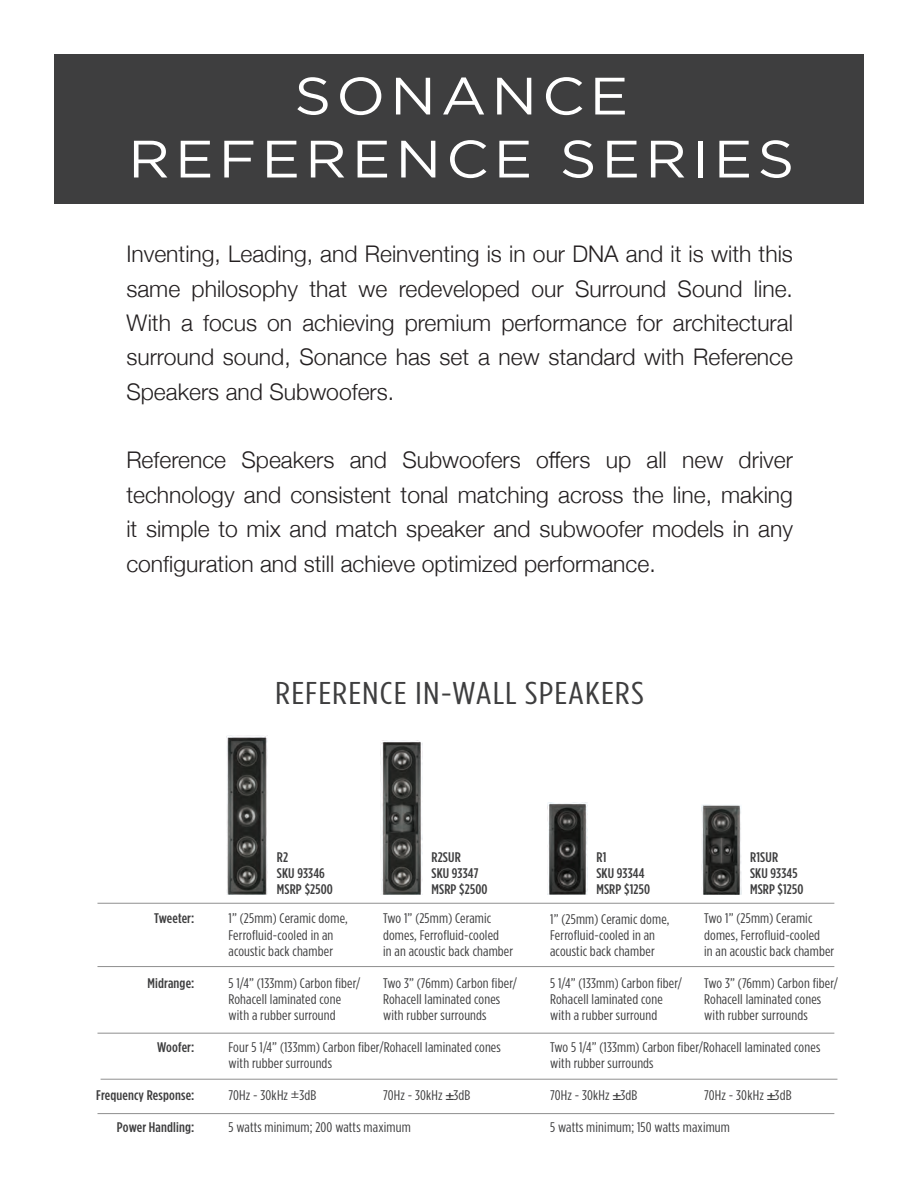
<style>
.page{position:relative;width:918px;height:1188px;background:#fff}
.page>*{position:absolute;margin:0;border:0;box-sizing:border-box;transform-origin:0 0}
.t1{font:52.5px "Gotham";letter-spacing:.085em;color:#fff;scale:1.1 1}
.t2{font:31.5px "Gotham Condensed";letter-spacing:.03em;color:#3e3e3f;scale:1.24 1}
.t3{font:300 22.95px/34.3px "Helvetica Neue";color:#231f20;text-align:justify}
.t4{font:13.95px/16px "Gotham Condensed";letter-spacing:.01em;color:#3e3e3f;scale:1.11 1}
.t5{font:500 13.95px "Gotham Condensed";letter-spacing:.01em;color:#3e3e3f;scale:1.11 1}
</style>
<div class="page">
<div style="left:54px;top:54px;width:810px;height:149px;background:#3e3e3f"></div>
<hr style="left:97px;top:966px;width:737px;height:1px;background:#8f8f8f">
<hr style="left:97px;top:1033px;width:737px;height:1px;background:#8f8f8f">
<hr style="left:101px;top:1079px;width:736px;height:1px;background:#8f8f8f">
<hr style="left:97px;top:903px;width:737px;height:1px;background:#8f8f8f">
<hr style="left:97px;top:1113px;width:737px;height:1px;background:#8f8f8f">
<img style="left:226px;top:736px;width:42px;height:158px">
<img style="left:381px;top:741px;width:42px;height:153px">
<img style="left:548px;top:803px;width:40px;height:91px">
<img style="left:702px;top:804px;width:39px;height:90px">
<p class="t1" style="left:294px;top:67px;width:305px">SONANCE</p>
<p class="t1" style="left:128px;top:130px;width:607px">REFERENCE SERIES</p>
<p class="t3" style="left:126px;top:235px;width:668px">Inventing, Leading, and Reinventing is in our DNA and it is with this same philosophy that we redeveloped our Surround Sound line.<br>With a focus on achieving premium performance for architectural surround sound, Sonance has set a new standard with Reference Speakers and Subwoofers.</p>
<p class="t3" style="left:126px;top:441px;width:668px">Reference Speakers and Subwoofers offers up all new driver technology and consistent tonal matching across the line, making it simple to mix and match speaker and subwoofer models in any configuration and still achieve optimized performance.</p>
<p class="t2" style="left:275px;top:676px;width:299px">REFERENCE IN-WALL SPEAKERS</p>
<p class="t5" style="left:154px;top:911px;width:38px">Tweeter:</p>
<p class="t5" style="left:148px;top:975px;width:44px">Midrange:</p>
<p class="t5" style="left:157px;top:1039px;width:35px">Woofer:</p>
<p class="t5" style="left:96px;top:1087px;width:90px">Frequency Response:</p>
<p class="t5" style="left:117px;top:1120px;width:71px">Power Handling:</p>
<p class="t5" style="left:277px;top:849px;width:12px">R2</p>
<p class="t5" style="left:277px;top:865px;width:45px">SKU 93346</p>
<p class="t5" style="left:277px;top:881px;width:52px">MSRP $2500</p>
<p class="t5" style="left:431px;top:849px;width:28px">R2SUR</p>
<p class="t5" style="left:431px;top:865px;width:44px">SKU 93347</p>
<p class="t5" style="left:431px;top:881px;width:52px">MSRP $2500</p>
<p class="t4" style="left:228px;top:910px;width:109px">1” (25mm) Ceramic dome,</p>
<p class="t4" style="left:228px;top:926px;width:96px">Ferrofluid-cooled in an</p>
<p class="t4" style="left:228px;top:942px;width:96px">acoustic back chamber</p>
<p class="t4" style="left:228px;top:975px;width:120px">5 1/4” (133mm) Carbon fiber/</p>
<p class="t4" style="left:228px;top:991px;width:103px">Rohacell laminated cone</p>
<p class="t4" style="left:228px;top:1007px;width:98px">with a rubber surround</p>
<p class="t4" style="left:228px;top:1039px;width:247px">Four 5 1/4” (133mm) Carbon fiber/Rohacell laminated cones with rubber surrounds</p>
<p class="t4" style="left:228px;top:1087px;width:81px">70Hz - 30kHz <sup>±</sup>3dB</p>
<p class="t4" style="left:228px;top:1119px;width:166px">5 watts minimum; 200 watts maximum</p>
<p class="t4" style="left:383px;top:910px;width:99px">Two 1” (25mm) Ceramic</p>
<p class="t4" style="left:383px;top:926px;width:106px">domes, Ferrofluid-cooled</p>
<p class="t4" style="left:383px;top:942px;width:119px">in an acoustic back chamber</p>
<p class="t4" style="left:383px;top:975px;width:122px">Two 3” (76mm) Carbon fiber/</p>
<p class="t4" style="left:383px;top:991px;width:107px">Rohacell laminated cones</p>
<p class="t4" style="left:383px;top:1007px;width:95px">with rubber surrounds</p>
<p class="t4" style="left:383px;top:1087px;width:80px">70Hz - 30kHz ±3dB</p>
<p class="t5" style="left:596px;top:849px;width:10px">R1</p>
<p class="t5" style="left:596px;top:865px;width:45px">SKU 93344</p>
<p class="t5" style="left:596px;top:881px;width:50px">MSRP $1250</p>
<p class="t5" style="left:750px;top:849px;width:27px">R1SUR</p>
<p class="t5" style="left:750px;top:865px;width:44px">SKU 93345</p>
<p class="t5" style="left:750px;top:881px;width:50px">MSRP $1250</p>
<p class="t4" style="left:704px;top:910px;width:99px">Two 1” (25mm) Ceramic</p>
<p class="t4" style="left:704px;top:926px;width:106px">domes, Ferrofluid-cooled</p>
<p class="t4" style="left:704px;top:942px;width:119px">in an acoustic back chamber</p>
<p class="t4" style="left:704px;top:975px;width:122px">Two 3” (76mm) Carbon fiber/<br>Rohacell laminated cones with rubber surrounds</p>
<p class="t4" style="left:550px;top:910px;width:109px">1” (25mm) Ceramic dome,</p>
<p class="t4" style="left:550px;top:926px;width:96px">Ferrofluid-cooled in an</p>
<p class="t4" style="left:550px;top:943px;width:96px">acoustic back chamber</p>
<p class="t4" style="left:550px;top:975px;width:120px">5 1/4” (133mm) Carbon fiber/</p>
<p class="t4" style="left:550px;top:991px;width:103px">Rohacell laminated cone</p>
<p class="t4" style="left:550px;top:1007px;width:98px">with a rubber surround</p>
<p class="t4" style="left:550px;top:1039px;width:245px">Two 5 1/4” (133mm) Carbon fiber/Rohacell laminated cones with rubber surrounds</p>
<p class="t4" style="left:550px;top:1087px;width:80px">70Hz - 30kHz ±3dB</p>
<p class="t4" style="left:550px;top:1119px;width:164px">5 watts minimum; 150 watts maximum</p>
<p class="t4" style="left:704px;top:1087px;width:80px">70Hz - 30kHz ±3dB</p>
</div>
